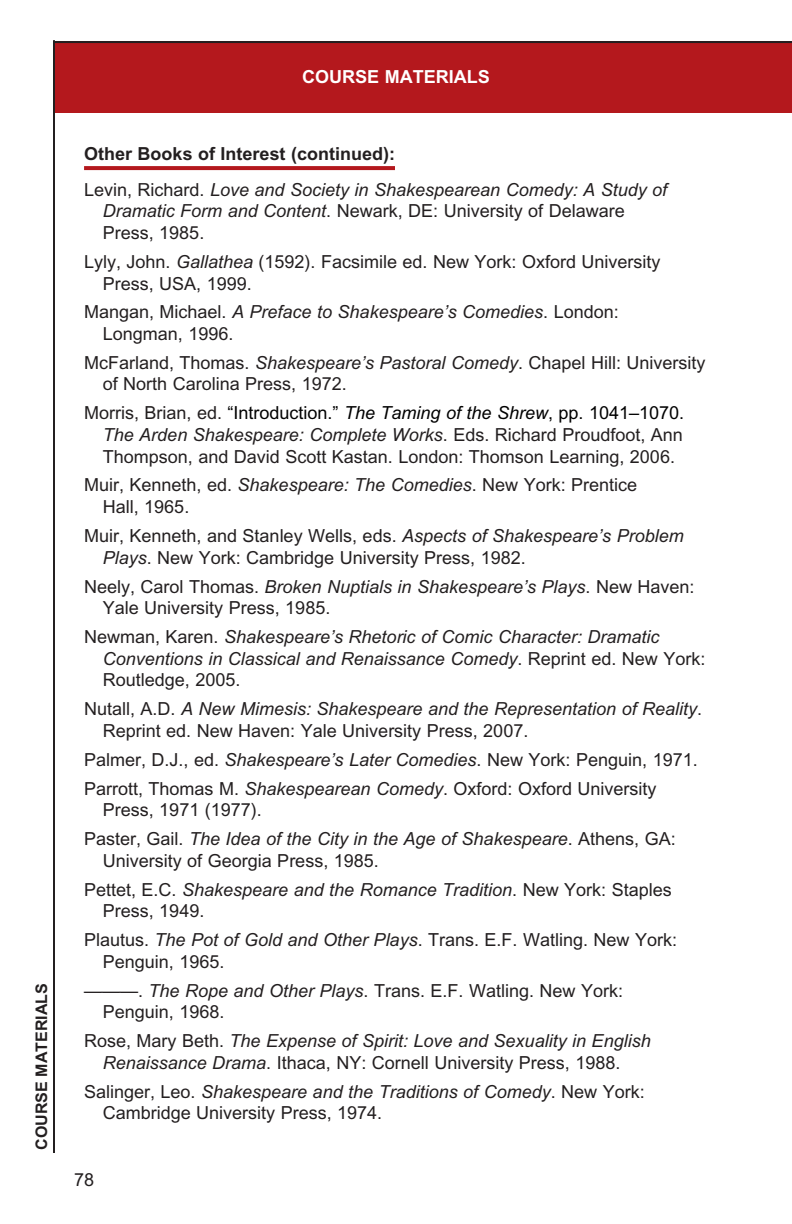
<style>
.page{position:relative;width:792px;height:1224px;background:#fff}
.page>*{position:absolute;margin:0;border:0;box-sizing:border-box;transform-origin:0 0}
.t1{font:18px/28.8px "RB Arial";color:#231f20}
.t2{font:18px/21.6px "RB Arial Italic";color:#231f20}
.t3{font:18px "RB Arial Bold";color:#231f20}
.t4{font:18px "RB Arial Bold";color:#fff}
.t5{font:16px "RB Arial Bold";color:#231f20}
.s1{font-family:"RB Arial"}
.s2{font-family:"RB Arial Italic"}
.s3{color:#000}
.s4{font-family:"RB Arial Italic";color:#000}
</style>
<div class="page">
<div style="left:54px;top:41px;width:738px;height:72px;background:#b4181d"></div>
<hr style="left:54px;top:41px;width:738px;height:2px;background:#231f20">
<hr style="left:53px;top:41px;width:2px;height:1112px;background:#231f20">
<svg style="left:84px;top:166px;width:311px;height:4px"></svg>
<p class="t5" style="left:36px;top:1150px;width:168px;rotate:-90deg">COURSE MATERIALS</p>
<p class="t4" style="left:302px;top:70px;width:189px">COURSE MATERIALS</p>
<p class="t3" style="left:84px;top:147px;width:312px">Other Books of Interest (continued):</p>
<p class="t2" style="left:84px;top:180px;width:585px"><span class="s1">Levin, Richard.</span> Love and Society in Shakespearean Comedy: A Study of</p>
<p class="t1" style="left:103px;top:202px;width:524px;line-height:21.6px"><span class="s2">Dramatic Form and Content</span>. Newark, DE: University of Delaware<br>Press, 1985.</p>
<p class="t1" style="left:103px;top:252px;width:559px;line-height:21.6px;text-indent:-19px">Lyly, John. <span class="s2">Gallathea</span> (1592). Facsimile ed. New York: Oxford University<br>Press, USA, 1999.</p>
<p class="t2" style="left:84px;top:303px;width:536px"><span class="s1">Mangan, Michael.</span> A Preface to Shakespeare’s Comedies<span class="s1">. London:</span></p>
<p class="t1" style="left:84px;top:321px;width:623px;text-indent:19px">Longman, 1996.<br>McFarland, Thomas. <span class="s2">Shakespeare’s Pastoral Comedy</span>. Chapel Hill: University</p>
<p class="t1" style="left:84px;top:371px;width:602px;text-indent:19px">of North Carolina Press, 1972.<br>Morris, Brian, ed. <span class="s3">“Introduction.”</span> <span class="s4">The Taming of the Shrew</span><span class="s3">, pp. 1041–1070.</span></p>
<p class="t2" style="left:103px;top:426px;width:582px">The Arden Shakespeare: Complete Works<span class="s1">. Eds. Richard Proudfoot, Ann</span></p>
<p class="t1" style="left:84px;top:444px;width:592px;text-indent:19px">Thompson, and David Scott Kastan. London: Thomson Learning, 2006.<br>Muir, Kenneth, ed. <span class="s2">Shakespeare: The Comedies</span>. New York: Prentice</p>
<p class="t1" style="left:84px;top:494px;width:601px;text-indent:19px">Hall, 1965.<br>Muir, Kenneth, and Stanley Wells, eds. <span class="s2">Aspects of Shakespeare’s Problem</span></p>
<p class="t1" style="left:103px;top:545px;width:425px"><span class="s2">Plays</span>. New York: Cambridge University Press, 1982.</p>
<p class="t2" style="left:84px;top:577px;width:612px"><span class="s1">Neely, Carol Thomas.</span> Broken Nuptials in Shakespeare’s Plays<span class="s1">. New Haven:</span></p>
<p class="t1" style="left:103px;top:595px;width:229px">Yale University Press, 1985.</p>
<p class="t2" style="left:103px;top:628px;width:604px;text-indent:-19px"><span class="s1">Newman, Karen.</span> Shakespeare’s Rhetoric of Comic Character: Dramatic<br>Conventions in Classical and Renaissance Comedy<span class="s1">. Reprint ed. New York:</span></p>
<p class="t1" style="left:103px;top:667px;width:139px">Routledge, 2005.</p>
<p class="t2" style="left:84px;top:700px;width:620px"><span class="s1">Nutall, A.D.</span> A New Mimesis: Shakespeare and the Representation of Reality<span class="s1">.</span></p>
<p class="t1" style="left:84px;top:718px;width:615px;text-indent:19px">Reprint ed. New Haven: Yale University Press, 2007.<br>Palmer, D.J., ed. <span class="s2">Shakespeare’s Later Comedies</span>. New York: Penguin, 1971.<br>Parrott, Thomas M. <span class="s2">Shakespearean Comedy</span>. Oxford: Oxford University</p>
<p class="t1" style="left:103px;top:797px;width:161px">Press, 1971 (1977).</p>
<p class="t2" style="left:84px;top:830px;width:593px"><span class="s1">Paster, Gail.</span> The Idea of the City in the Age of Shakespeare<span class="s1">. Athens, GA:</span></p>
<p class="t1" style="left:103px;top:848px;width:278px">University of Georgia Press, 1985.</p>
<p class="t2" style="left:84px;top:880px;width:589px"><span class="s1">Pettet, E.C.</span> Shakespeare and the Romance Tradition<span class="s1">. New York: Staples</span></p>
<p class="t1" style="left:84px;top:898px;width:595px;text-indent:19px">Press, 1949.<br>Plautus. <span class="s2">The Pot of Gold and Other Plays</span>. Trans. E.F. Watling. New York:</p>
<p class="t1" style="left:84px;top:949px;width:541px;text-indent:19px">Penguin, 1965.<br>———. <span class="s2">The Rope and Other Plays</span>. Trans. E.F. Watling. New York:</p>
<p class="t1" style="left:103px;top:999px;width:123px">Penguin, 1968.</p>
<p class="t2" style="left:84px;top:1032px;width:568px"><span class="s1">Rose, Mary Beth.</span> The Expense of Spirit: Love and Sexuality in English</p>
<p class="t1" style="left:103px;top:1050px;width:519px"><span class="s2">Renaissance Drama</span>. Ithaca, NY: Cornell University Press, 1988.</p>
<p class="t2" style="left:84px;top:1082px;width:562px"><span class="s1">Salinger, Leo.</span> Shakespeare and the Traditions of Comedy<span class="s1">. New York:</span></p>
<p class="t1" style="left:103px;top:1100px;width:281px">Cambridge University Press, 1974.</p>
<p class="t1" style="left:74px;top:1167px;width:22px">78</p>
</div>
